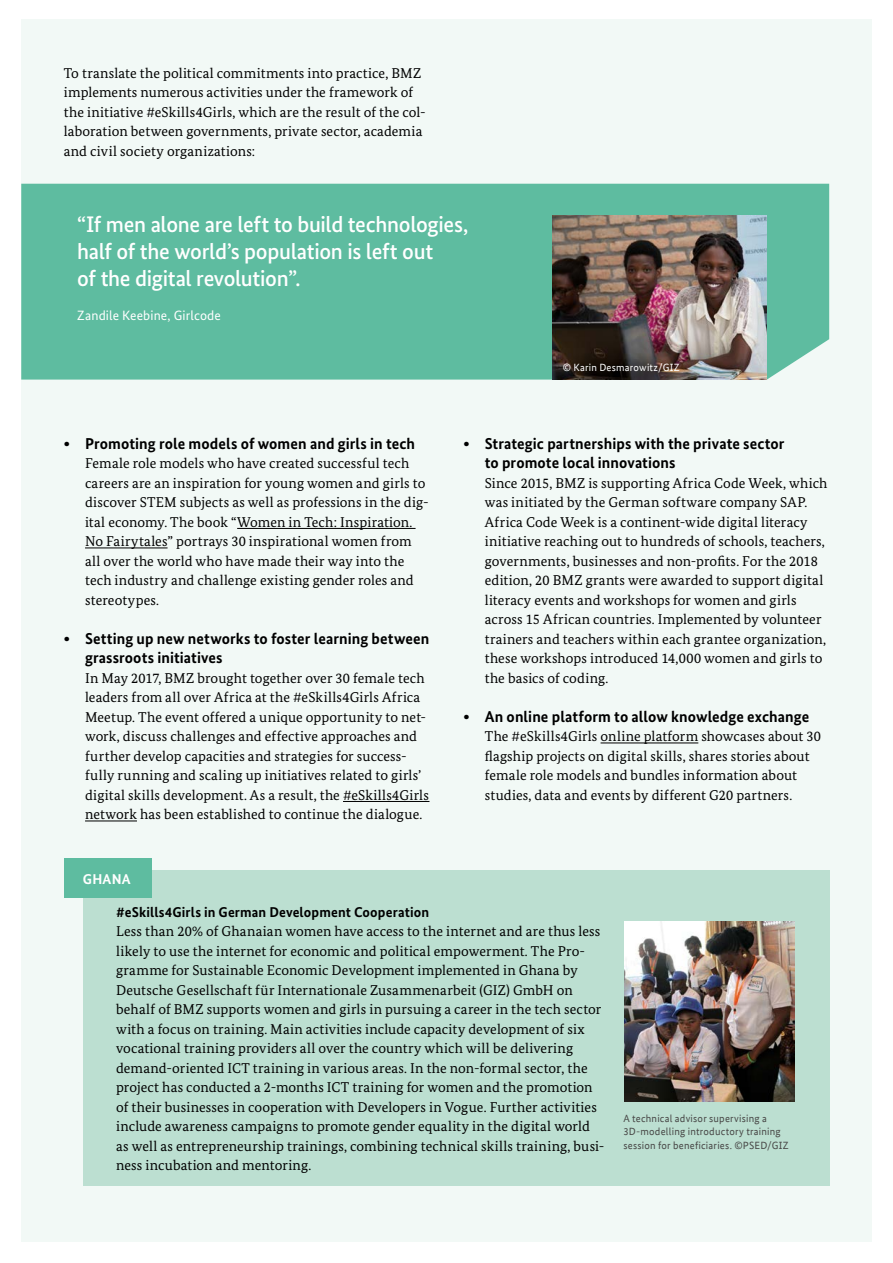
<style>
.page{position:relative;width:893px;height:1263px;background:#fff}
.page>*{position:absolute;margin:0;border:0;box-sizing:border-box;transform-origin:0 0}
.t1{font:500 22.5px/27px "Bundes Sans";letter-spacing:-.015em;color:#fff}
.t2{font:700 15.75px/19.5px "Bundes Sans";letter-spacing:.005em;color:#000}
.t3{font:14.25px/19.5px "Bundes Serif";letter-spacing:.01em;color:#000}
.t4{font:700 14.25px "Bundes Sans";letter-spacing:.01em;color:#000}
.t5{font:700 14.25px "Bundes Sans";letter-spacing:.015em;color:#fff}
.t6{font:13.5px "Bundes Sans";letter-spacing:.01em;color:#fff}
.t7{font:10.5px/13.5px "Bundes Sans Office";letter-spacing:.02em;color:#494948}
.t8{font:10.5px "Bundes Sans Office";letter-spacing:.02em;color:#fff}
</style>
<div class="page">
<div style="left:21px;top:20px;width:851px;height:1222px;background:#f2f9f6"></div>
<div style="left:21px;top:184px;width:808px;height:196px;background:#5ebca0"></div>
<hr style="left:237px;top:528px;width:179px;height:1px;background:#000">
<hr style="left:85px;top:548px;width:83px;height:1px;background:#000">
<hr style="left:343px;top:801px;width:86px;height:1px;background:#000">
<hr style="left:85px;top:821px;width:52px;height:1px;background:#000">
<div style="left:83px;top:870px;width:746px;height:316px;background:#bcdfd1"></div>
<div style="left:64px;top:858px;width:87px;height:39px;background:#5ebca0"></div>
<hr style="left:601px;top:743px;width:97px;height:1px;background:#000">
<img style="left:552px;top:215px;width:215px;height:165px">
<img style="left:624px;top:922px;width:171px;height:179px">
<p class="t3" style="left:64px;top:63px;width:363px">To translate the political commitments into practice, BMZ implements numerous activities under the framework of the initiative #eSkills4Girls, which are the result of the col&shy;laboration between governments, private sector, academia and civil society organizations:</p>
<h1 class="t1" style="left:77px;top:210px;width:393px">“If men alone are left to build technologies, half of the world’s population is left out<br>of the digital revolution”.</h1>
<p class="t6" style="left:77px;top:308px;width:145px">Zandile Keebine, Girlcode</p>
<p class="t8" style="left:563px;top:361px;width:118px">© Karin Desmarowitz/GIZ</p>
<p class="t2" style="left:64px;top:433px;width:353px">• Promoting role models of women and girls in tech</p>
<p class="t3" style="left:85px;top:453px;width:345px">Female role models who have created successful tech careers are an inspiration for young women and girls to discover STEM subjects as well as professions in the dig&shy;ital economy. The book “Women in Tech: Inspiration.<br>No Fairytales” portrays 30 inspirational women from all over the world who have made their way into the tech industry and challenge existing gender roles and stereotypes.</p>
<p class="t2" style="left:85px;top:628px;width:346px;text-indent:-21px">• Setting up new networks to foster learning between grassroots initiatives</p>
<p class="t3" style="left:85px;top:668px;width:345px">In May 2017, BMZ brought together over 30 female tech leaders from all over Africa at the #eSkills4Girls Africa Meetup. The event offered a unique opportunity to net&shy;work, discuss challenges and effective approaches and further develop capacities and strategies for success&shy;fully running and scaling up initiatives related to girls’ digital skills development. As a result, the #eSkills4Girls network has been established to continue the dialogue.</p>
<p class="t5" style="left:83px;top:870px;width:49px">GHANA</p>
<p class="t2" style="left:485px;top:433px;width:301px;text-indent:-21px">• Strategic partnerships with the private sector to promote local innovations</p>
<p class="t3" style="left:485px;top:473px;width:344px">Since 2015, BMZ is supporting Africa Code Week, which was initiated by the German software company SAP.<br>Africa Code Week is a continent-wide digital literacy initiative reaching out to hundreds of schools, teachers, governments, businesses and non-profits. For the 2018 edition, 20 BMZ grants were awarded to support digital literacy events and workshops for women and girls across 15 African countries. Implemented by volunteer trainers and teachers within each grantee organization, these workshops introduced 14,000 women and girls to the basics of coding.</p>
<p class="t2" style="left:463px;top:706px;width:347px">• An online platform to allow knowledge exchange</p>
<p class="t3" style="left:485px;top:726px;width:338px">The #eSkills4Girls online platform showcases about 30 flagship projects on digital skills, shares stories about female role models and bundles information about studies, data and events by different G20 partners.</p>
<p class="t4" style="left:116px;top:903px;width:315px">#eSkills4Girls in German Development Cooperation</p>
<p class="t3" style="left:116px;top:921px;width:490px">Less than 20% of Ghanaian women have access to the internet and are thus less likely to use the internet for economic and political empowerment. The Pro&shy;gramme for Sustainable Economic Development implemented in Ghana by Deutsche Gesellschaft für Internationale Zusammenarbeit (GIZ) GmbH on behalf of BMZ supports women and girls in pursuing a career in the tech sector with a focus on training. Main activities include capacity development of six vocational training providers all over the country which will be delivering demand-oriented ICT training in various areas. In the non-formal sector, the project has conducted a 2-months ICT training for women and the promotion of their businesses in cooperation with Developers in Vogue. Further activities include awareness campaigns to promote gender equality in the digital world as well as entrepreneurship trainings, combining technical skills training, busi&shy;ness incubation and mentoring.</p>
<p class="t7" style="left:623px;top:1111px;width:167px">A technical advisor supervising a<br>3D-modelling introductory training session for beneficiaries. ©PSED/GIZ</p>
</div>
